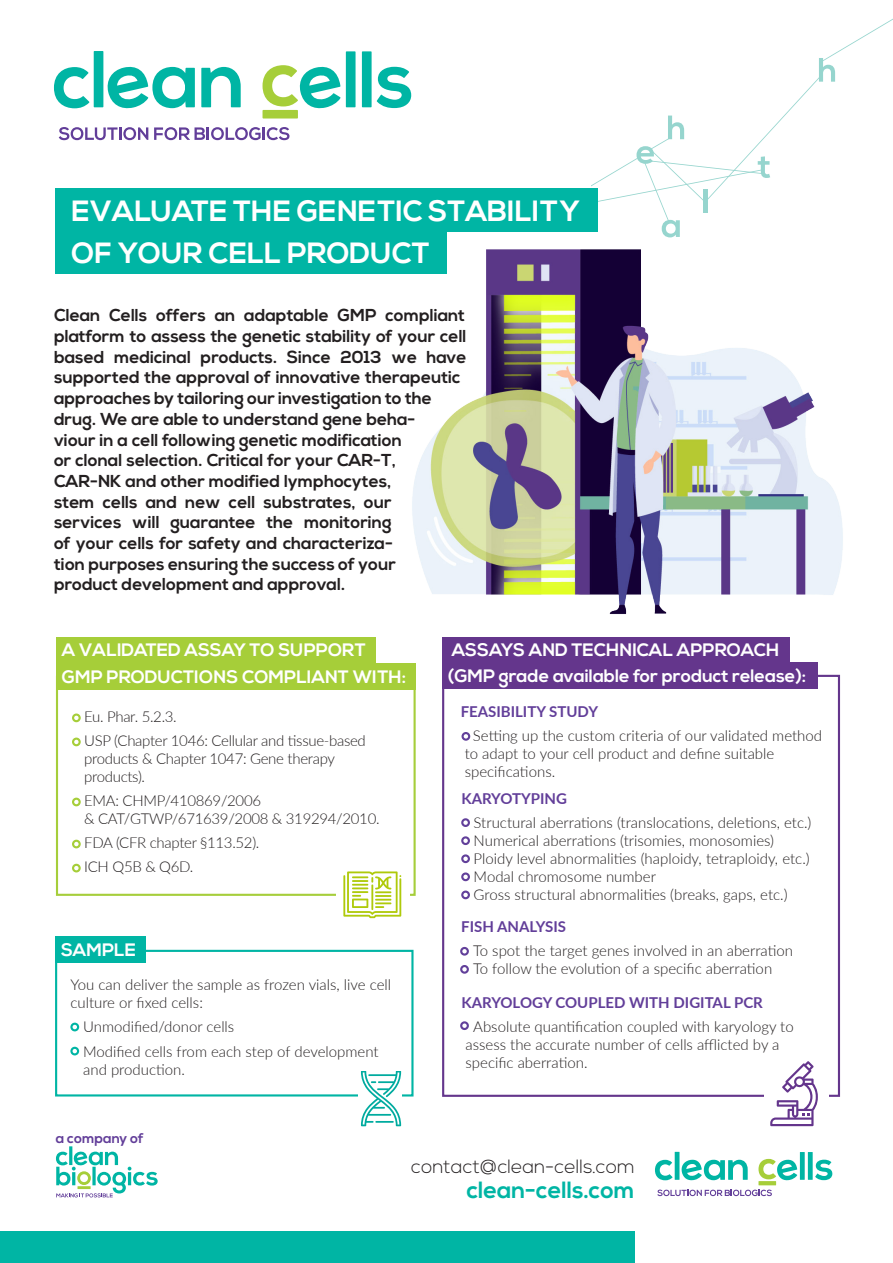
<style>
.page{position:relative;width:893px;height:1263px;background:#fff}
.page>*{position:absolute;margin:0;border:0;box-sizing:border-box;transform-origin:0 0}
.t1{font:700 29.25px "Nexa";color:#fff}
.t2{font:700 23.55px "Nexa";color:#00b5a4}
.t3{font:300 19.2px "Nexa";color:#231f20}
.t4{font:700 18px "Nexa";color:#fff}
.t5{font:700 17.25px/20.7px "Nexa";color:#231f20}
.t6{font:300 15px/18px "Lato";color:#231f20}
.t7{font:300 15px/18px "Lato";letter-spacing:-.02em;color:#231f20}
.t8{font:700 15px "Lato";color:#623e99}
.t9{font:700 13.95px "Nexa";color:#623e99}
</style>
<div class="page">
<div style="left:56px;top:676px;width:360px;height:220px;background:#fff;border:2px solid #a6ce3b"></div>
<div style="left:336px;top:882px;width:74px;height:24px;background:#fff"></div>
<div style="left:442px;top:675px;width:398px;height:422px;border:2px solid #64368c"></div>
<svg style="left:591px;top:18px;width:302px;height:198px"></svg>
<svg style="left:54px;top:67px;width:35px;height:41px"></svg>
<div style="left:94px;top:51px;width:9px;height:56px;background:#00b5a4"></div>
<svg style="left:107px;top:66px;width:88px;height:43px"></svg>
<svg style="left:201px;top:67px;width:40px;height:40px"></svg>
<div style="left:362px;top:51px;width:10px;height:56px;background:#00b5a4"></div>
<div style="left:346px;top:51px;width:10px;height:56px;background:#00b5a4"></div>
<svg style="left:377px;top:67px;width:34px;height:41px"></svg>
<svg style="left:263px;top:65px;width:78px;height:45px"></svg>
<div style="left:263px;top:110px;width:35px;height:9px;background:#a6ce39"></div>
<svg style="left:59px;top:127px;width:89px;height:13px"></svg>
<svg style="left:154px;top:127px;width:135px;height:13px"></svg>
<div style="left:55px;top:188px;width:542px;height:44px;background:#00b5a4"></div>
<div style="left:0;top:1232px;width:635px;height:31px;background:#00b5a4"></div>
<svg style="left:655px;top:1160px;width:18px;height:20px"></svg>
<hr style="left:675px;top:1152px;width:4px;height:28px;background:#00b5a4">
<svg style="left:681px;top:1159px;width:67px;height:22px"></svg>
<div style="left:808px;top:1152px;width:5px;height:28px;background:#00b5a4"></div>
<div style="left:800px;top:1152px;width:5px;height:28px;background:#00b5a4"></div>
<svg style="left:815px;top:1160px;width:17px;height:20px"></svg>
<svg style="left:758px;top:1159px;width:39px;height:22px"></svg>
<svg style="left:758px;top:1181px;width:18px;height:4px"></svg>
<svg style="left:657px;top:1189px;width:115px;height:7px"></svg>
<img style="left:412px;top:216px;width:431px;height:398px">
<div style="left:55px;top:230px;width:391px;height:44px;background:#00b5a4"></div>
<div style="left:442px;top:637px;width:348px;height:26px;background:#64368c"></div>
<svg style="left:343px;top:871px;width:58px;height:47px"></svg>
<div style="left:55px;top:950px;width:359px;height:146px;background:#fff;border:2px solid #00b5a4"></div>
<div style="left:55px;top:936px;width:91px;height:27px;background:#00b5a4"></div>
<div style="left:70px;top:1023px;width:9px;height:8px;border:2px solid #00b5a4;border-radius:50%"></div>
<div style="left:70px;top:1047px;width:9px;height:8px;border:2px solid #00b5a4;border-radius:50%"></div>
<div style="left:358px;top:1079px;width:44px;height:42px;background:#fff"></div>
<svg style="left:361px;top:1072px;width:40px;height:54px"></svg>
<div style="left:56px;top:637px;width:319px;height:26px;background:#a6ce39"></div>
<div style="left:56px;top:663px;width:360px;height:27px;background:#a6ce39"></div>
<div style="left:72px;top:713px;width:9px;height:9px;border:2px solid #a6ce39;border-radius:50%"></div>
<div style="left:72px;top:737px;width:9px;height:9px;border:2px solid #a6ce39;border-radius:50%"></div>
<div style="left:72px;top:798px;width:9px;height:8px;border:2px solid #a6ce39;border-radius:50%"></div>
<div style="left:72px;top:840px;width:9px;height:8px;border:2px solid #a6ce39;border-radius:50%"></div>
<div style="left:72px;top:864px;width:9px;height:8px;border:2px solid #a6ce39;border-radius:50%"></div>
<div style="left:442px;top:663px;width:375px;height:26px;background:#64368c"></div>
<div style="left:764px;top:1081px;width:64px;height:25px;background:#fff"></div>
<svg style="left:770px;top:1061px;width:48px;height:65px"></svg>
<div style="left:461px;top:732px;width:9px;height:9px;border:2px solid #62409a;border-radius:50%"></div>
<div style="left:461px;top:818px;width:9px;height:9px;border:2px solid #62409a;border-radius:50%"></div>
<div style="left:461px;top:836px;width:9px;height:9px;border:2px solid #62409a;border-radius:50%"></div>
<div style="left:461px;top:854px;width:9px;height:9px;border:2px solid #62409a;border-radius:50%"></div>
<div style="left:461px;top:872px;width:9px;height:9px;border:2px solid #62409a;border-radius:50%"></div>
<div style="left:461px;top:890px;width:9px;height:9px;border:2px solid #62409a;border-radius:50%"></div>
<div style="left:460px;top:947px;width:9px;height:9px;border:2px solid #62409a;border-radius:50%"></div>
<div style="left:460px;top:965px;width:9px;height:9px;border:2px solid #62409a;border-radius:50%"></div>
<div style="left:460px;top:1021px;width:9px;height:9px;border:2px solid #62409a;border-radius:50%"></div>
<hr style="left:69px;top:1146px;width:3px;height:19px;background:#00b5a4">
<svg style="left:56px;top:1151px;width:102px;height:46px"></svg>
<p class="t1" style="left:72px;top:194px;width:510px">EVALUATE THE GENETIC STABILITY</p>
<p class="t1" style="left:72px;top:236px;width:360px">OF YOUR CELL PRODUCT</p>
<p class="t5" style="left:54px;top:306px;width:414px">Clean Cells offers an adaptable GMP compliant platform to assess the genetic stability of your cell based medicinal products. Since 2013 we have supported the approval of innovative therapeutic approaches by tailoring our investigation to the drug. We are able to understand gene beha-<br>viour in a cell following genetic modification<br>or clonal selection. Critical for your CAR-T, CAR-NK and other modified lymphocytes,<br>stem cells and new cell substrates, our<br>services will guarantee the monitoring<br>of your cells for safety and characteriza-<br>tion purposes ensuring the success of your<br>product development and approval.</p>
<p class="t4" style="left:62px;top:640px;width:305px">A VALIDATED ASSAY TO SUPPORT</p>
<p class="t4" style="left:62px;top:666px;width:345px">GMP PRODUCTIONS COMPLIANT WITH:</p>
<p class="t6" style="left:84px;top:707px;width:94px">Eu. Phar. 5.2.3.</p>
<p class="t7" style="left:84px;top:731px;width:283px">USP (Chapter 1046: Cellular and tissue-based products &amp; Chapter 1047: Gene therapy products).</p>
<p class="t7" style="left:84px;top:791px;width:297px">EMA: CHMP/410869/2006<br>&amp; CAT/GTWP/671639/2008 &amp; 319294/2010.</p>
<p class="t7" style="left:84px;top:833px;width:177px">FDA (CFR chapter §113.52).</p>
<p class="t7" style="left:84px;top:857px;width:111px">ICH Q5B &amp; Q6D.</p>
<p class="t4" style="left:61px;top:939px;width:76px">SAMPLE</p>
<p class="t6" style="left:70px;top:975px;width:322px">You can deliver the sample as frozen vials, live cell culture or fixed cells:</p>
<p class="t6" style="left:83px;top:1017px;width:153px">Unmodified/donor cells</p>
<p class="t6" style="left:83px;top:1041px;width:297px">Modified cells from each step of development and production.</p>
<p class="t9" style="left:56px;top:1130px;width:89px">a company of</p>
<p class="t4" style="left:452px;top:640px;width:329px">ASSAYS AND TECHNICAL APPROACH</p>
<p class="t4" style="left:448px;top:665px;width:359px">(GMP grade available for product release):</p>
<p class="t8" style="left:461px;top:700px;width:139px">FEASIBILITY STUDY</p>
<p class="t6" style="left:465px;top:726px;width:359px;text-indent:8px">Setting up the custom criteria of our validated method to adapt to your cell product and define suitable specifications.</p>
<p class="t8" style="left:461px;top:787px;width:107px">KARYOTYPING</p>
<p class="t6" style="left:474px;top:813px;width:339px">Structural aberrations (translocations, deletions, etc.)<br>Numerical aberrations (trisomies, monosomies)<br>Ploidy level abnormalities (haploidy, tetraploidy, etc.)<br>Modal chromosome number<br>Gross structural abnormalities (breaks, gaps, etc.)</p>
<p class="t8" style="left:461px;top:915px;width:106px">FISH ANALYSIS</p>
<p class="t6" style="left:473px;top:941px;width:322px">To spot the target genes involved in an aberration<br>To follow the evolution of a specific aberration</p>
<p class="t8" style="left:461px;top:991px;width:303px">KARYOLOGY COUPLED WITH DIGITAL PCR</p>
<p class="t6" style="left:466px;top:1017px;width:330px;text-indent:8px">Absolute quantification coupled with karyology to assess the accurate number of cells afflicted by a specific aberration.</p>
<p class="t3" style="left:411px;top:1155px;width:225px">contact@clean-cells.com</p>
<p class="t2" style="left:467px;top:1176px;width:170px">clean-cells.com</p>
</div>
